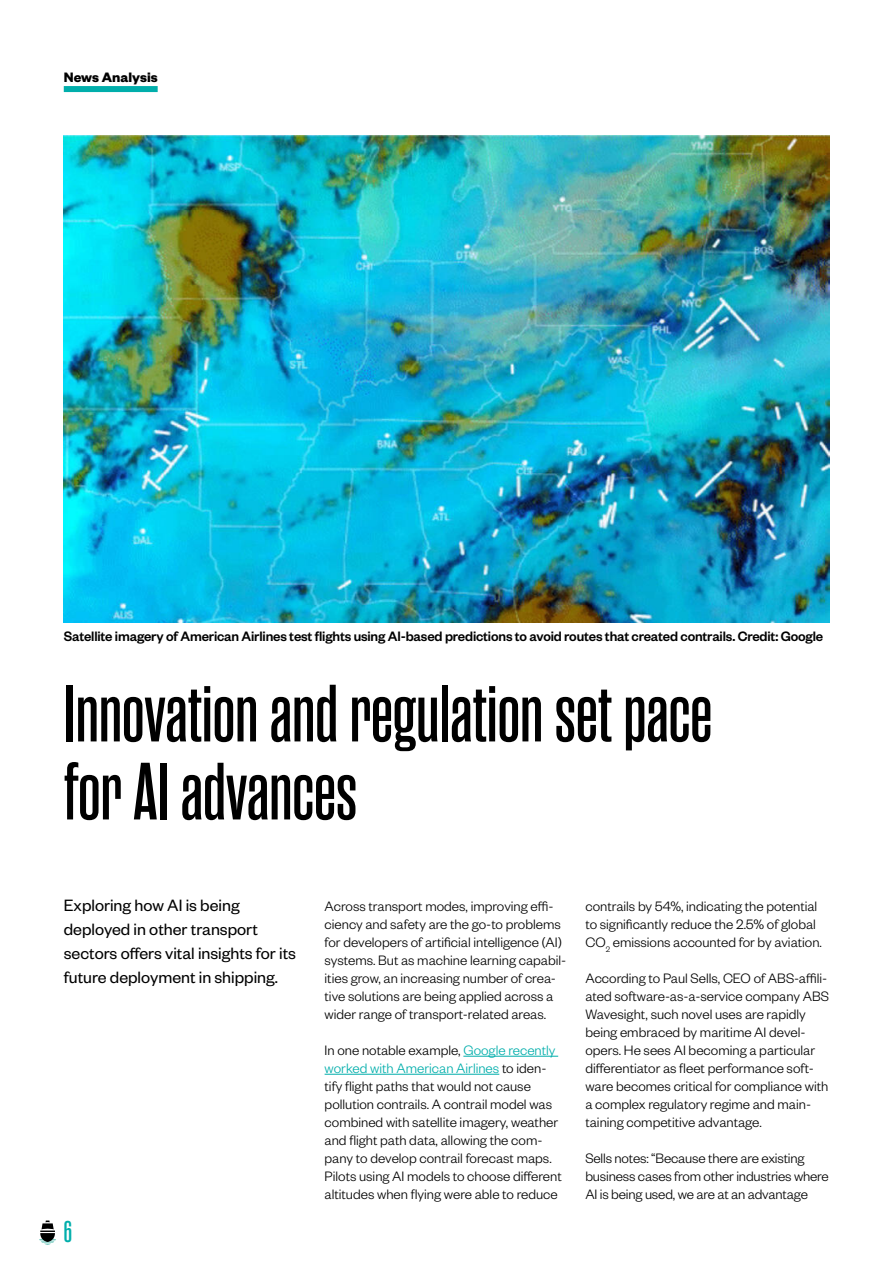
<style>
.page{position:relative;width:893px;height:1263px;background:#fff}
.page>*{position:absolute;margin:0;border:0;box-sizing:border-box;transform-origin:0 0}
.t1{font:600 81px/78px "Rama Gothic M";color:#000}
.t2{font:600 30px "Rama Gothic M";color:#00aeab}
.t3{font:18px/24px "Founders Grotesk";color:#000}
.t4{font:300 15px/18px "Founders Grotesk";color:#000}
.t5{font:500 15px "Founders Grotesk";letter-spacing:-.01em;color:#000}
.t6{font:700 15px "Founders Grotesk";color:#000}
.s1{color:#00aeab}
</style>
<div class="page">
<svg style="left:39px;top:1220px;width:17px;height:25px"></svg>
<div style="left:64px;top:86px;width:94px;height:6px;background:#00aeab"></div>
<hr style="left:463px;top:1056px;width:95px;height:1px;background:#00aeab">
<hr style="left:325px;top:1074px;width:174px;height:1px;background:#00aeab">
<img style="left:64px;top:136px;width:765px;height:486px">
<p class="t6" style="left:64px;top:67px;width:95px">News Analysis</p>
<p class="t5" style="left:64px;top:626px;width:761px">Satellite imagery of American Airlines test flights using AI-based predictions to avoid routes that created contrails. Credit: Google</p>
<h1 class="t1" style="left:64px;top:676px;width:650px">Innovation and regulation set pace for AI advances</h1>
<p class="t3" style="left:64px;top:892px;width:234px">Exploring how AI is being deployed in other transport sectors offers vital insights for its future deployment in shipping.</p>
<h2 class="t2" style="left:64px;top:1216px;width:10px">6</h2>
<p class="t4" style="left:325px;top:896px;width:243px">Across transport modes, improving effi&shy;ciency and safety are the go-to problems for developers of artificial intelligence (AI) systems. But as machine learning capabil&shy;ities grow, an increasing number of crea&shy;tive solutions are being applied across a wider range of transport-related areas.</p>
<p class="t4" style="left:325px;top:1040px;width:239px">In one notable example, <span class="s1">Google recently worked with American Airlines</span> to iden&shy;tify flight paths that would not cause pollution contrails. A contrail model was combined with satellite imagery, weather and flight path data, allowing the com&shy;pany to develop contrail forecast maps.<br>Pilots using AI models to choose different altitudes when flying were able to reduce</p>
<p class="t4" style="left:585px;top:896px;width:238px">contrails by 54%, indicating the potential to significantly reduce the 2.5% of global<br>CO<sub>2</sub> emissions accounted for by aviation.</p>
<p class="t4" style="left:585px;top:968px;width:245px">According to Paul Sells, CEO of ABS-affili&shy;ated software-as-a-service company ABS Wavesight, such novel uses are rapidly being embraced by maritime AI devel&shy;opers. He sees AI becoming a particular differentiator as fleet performance soft&shy;ware becomes critical for compliance with a complex regulatory regime and main&shy;taining competitive advantage.</p>
<p class="t4" style="left:585px;top:1149px;width:245px">Sells notes: “Because there are existing business cases from other industries where<br>AI is being used, we are at an advantage</p>
</div>
